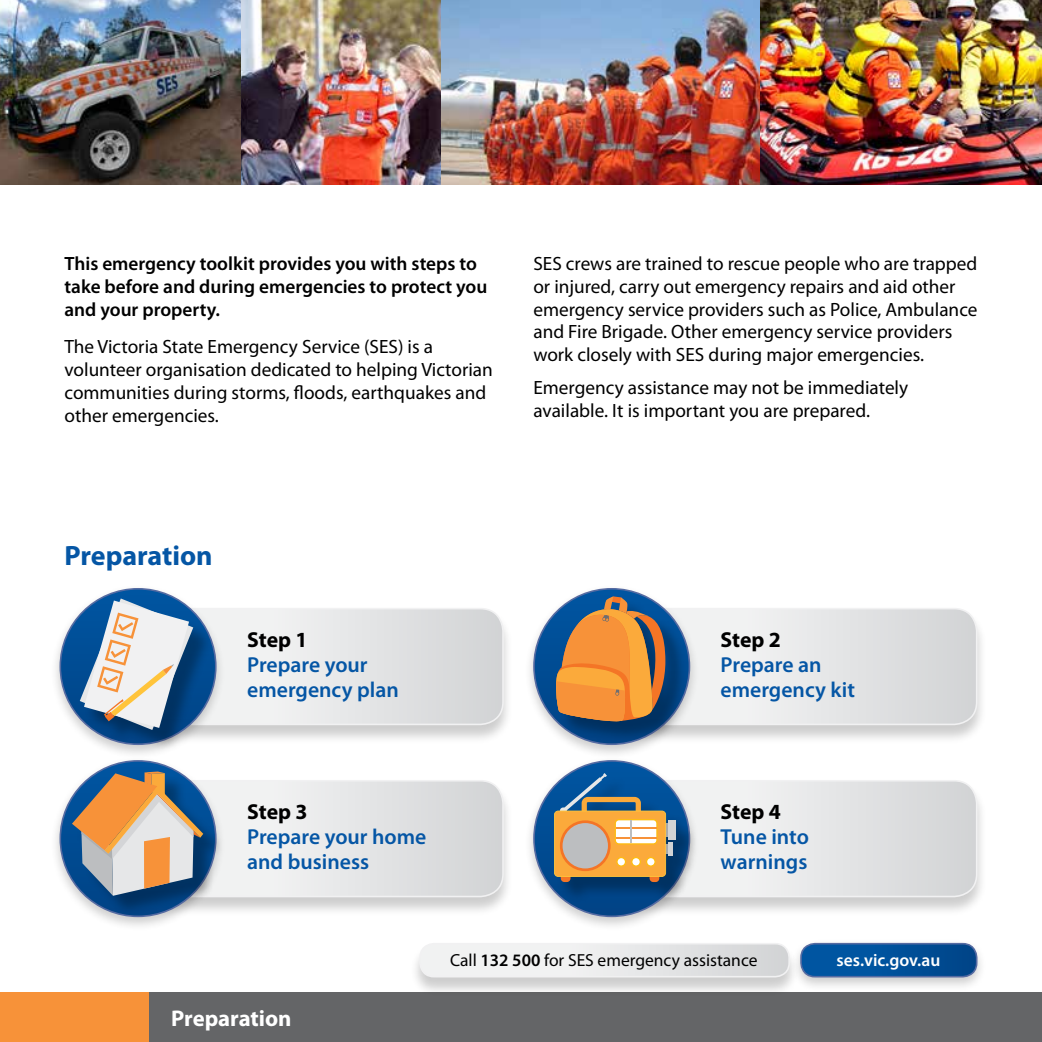
<style>
.page{position:relative;width:1042px;height:1042px;background:#fff}
.page>*{position:absolute;margin:0;border:0;box-sizing:border-box;transform-origin:0 0}
.t1{font:700 28px "Myriad Pro";color:#0556a5}
.t2{font:700 22.75px "Myriad Pro";color:#fff}
.t3{font:600 21.7px/25px "Myriad Pro";color:#0556a5}
.t4{font:700 21.7px "Myriad Pro";letter-spacing:-.005em;color:#000}
.t5{font:19.25px/22.8px "Myriad Pro";color:#000}
.t6{font:600 19.25px/22.8px "Myriad Pro";color:#000}
.t7{font:17.5px "Myriad Pro";color:#000}
.t8{font:600 17.5px "Myriad Pro";color:#fff}
.s1{font-weight:600}
</style>
<div class="page">
<img style="left:0;top:0;width:441px;height:184px">
<div style="left:149px;top:992px;width:893px;height:50px;background:#646567"></div>
<div style="left:0;top:992px;width:149px;height:50px;background:#f79239"></div>
<img style="left:441px;top:0;width:601px;height:184px">
<div style="left:103px;top:608px;width:410px;height:136px;background:#000;opacity:.2"></div>
<svg style="left:226px;top:608px;width:277px;height:116px"></svg>
<div style="left:113px;top:608px;width:391px;height:117px;border:2px solid #f1f1f2;border-radius:23px"></div>
<div style="left:103px;top:780px;width:410px;height:137px;background:#000;opacity:.2"></div>
<svg style="left:226px;top:781px;width:277px;height:115px"></svg>
<div style="left:113px;top:780px;width:391px;height:117px;border:2px solid #f1f1f2;border-radius:23px"></div>
<div style="left:410px;top:943px;width:389px;height:53px;background:#000;opacity:.2"></div>
<svg style="left:420px;top:943px;width:369px;height:33px"></svg>
<div style="left:419px;top:943px;width:371px;height:34px;border:2px solid #f1f1f2;border-radius:14px"></div>
<div style="left:790px;top:938px;width:196px;height:54px;background:#000;opacity:.2"></div>
<svg style="left:801px;top:943px;width:175px;height:33px;background:#05539a"></svg>
<div style="left:800px;top:943px;width:177px;height:34px;border:2px solid #566ba2;border-radius:14px"></div>
<div style="left:577px;top:608px;width:410px;height:136px;background:#000;opacity:.2"></div>
<svg style="left:699px;top:608px;width:277px;height:116px"></svg>
<div style="left:587px;top:608px;width:390px;height:117px;border:2px solid #f1f1f2;border-radius:23px"></div>
<div style="left:577px;top:780px;width:410px;height:137px;background:#000;opacity:.2"></div>
<svg style="left:699px;top:781px;width:277px;height:115px"></svg>
<div style="left:587px;top:780px;width:390px;height:117px;border:2px solid #f1f1f2;border-radius:23px"></div>
<div style="left:50px;top:583px;width:176px;height:176px;background:#000;opacity:.2"></div>
<svg style="left:60px;top:589px;width:156px;height:155px;background:#095197"></svg>
<div style="left:50px;top:755px;width:176px;height:176px;background:#000;opacity:.2"></div>
<svg style="left:60px;top:761px;width:156px;height:155px"></svg>
<div style="left:523px;top:583px;width:176px;height:176px;background:#000;opacity:.2"></div>
<svg style="left:534px;top:589px;width:155px;height:155px;background:#074f96"></svg>
<div style="left:523px;top:755px;width:176px;height:176px;background:#000;opacity:.2"></div>
<svg style="left:534px;top:761px;width:155px;height:155px;background:#064d93"></svg>
<div style="left:559px;top:600px;width:128px;height:143px;background:#000;opacity:.3"></div>
<svg style="left:556px;top:596px;width:109px;height:126px;background:#b88350"></svg>
<div style="left:83px;top:602px;width:131px;height:148px;background:#000;opacity:.3"></div>
<svg style="left:80px;top:598px;width:113px;height:132px"></svg>
<div style="left:76px;top:774px;width:148px;height:143px;background:#000;opacity:.3"></div>
<svg style="left:72px;top:771px;width:131px;height:125px;background:#a4998f"></svg>
<div style="left:557px;top:777px;width:140px;height:126px;background:#000;opacity:.3"></div>
<div style="left:663px;top:823px;width:8px;height:14px;background:#a7a9ac"></div>
<div style="left:663px;top:844px;width:8px;height:9px;background:#a7a9ac"></div>
<div style="left:561px;top:871px;width:9px;height:11px;background:#f47526;border-radius:4px"></div>
<div style="left:649px;top:871px;width:10px;height:11px;background:#f47526;border-radius:4px"></div>
<div style="left:668px;top:821px;width:7px;height:19px;background:#d1d3d4"></div>
<div style="left:668px;top:842px;width:5px;height:13px;background:#d1d3d4"></div>
<svg style="left:554px;top:773px;width:112px;height:104px;background:#a5987c"></svg>
<hr style="left:616px;top:828px;width:40px;height:1px;background:#f79239">
<hr style="left:616px;top:837px;width:40px;height:2px;background:#f79239">
<hr style="left:630px;top:820px;width:2px;height:23px;background:#bcbec0">
<p class="t6" style="left:64px;top:252px;width:424px">This emergency toolkit provides you with steps to take before and during emergencies to protect you and your property.</p>
<p class="t5" style="left:64px;top:335px;width:430px">The Victoria State Emergency Service (SES) is a volunteer organisation dedicated to helping Victorian communities during storms, floods, earthquakes and other emergencies.</p>
<p class="t5" style="left:533px;top:252px;width:445px">SES crews are trained to rescue people who are trapped or injured, carry out emergency repairs and aid other emergency service providers such as Police, Ambulance and Fire Brigade. Other emergency service providers work closely with SES during major emergencies.</p>
<p class="t5" style="left:533px;top:376px;width:376px">Emergency assistance may not be immediately available. It is important you are prepared.</p>
<h1 class="t1" style="left:64px;top:537px;width:150px">Preparation</h1>
<p class="t4" style="left:247px;top:626px;width:62px">Step 1</p>
<p class="t3" style="left:247px;top:652px;width:153px">Prepare your emergency plan</p>
<p class="t4" style="left:247px;top:798px;width:62px">Step 3</p>
<p class="t3" style="left:247px;top:824px;width:181px">Prepare your home and business</p>
<p class="t4" style="left:720px;top:626px;width:62px">Step 2</p>
<p class="t3" style="left:720px;top:652px;width:136px">Prepare an emergency kit</p>
<p class="t4" style="left:720px;top:798px;width:62px">Step 4</p>
<p class="t3" style="left:720px;top:824px;width:90px">Tune into warnings</p>
<p class="t2" style="left:171px;top:1003px;width:122px">Preparation</p>
<p class="t7" style="left:450px;top:949px;width:309px">Call <span class="s1">132 500</span> for SES emergency assistance</p>
<p class="t8" style="left:836px;top:949px;width:105px">ses.vic.gov.au</p>
</div>
